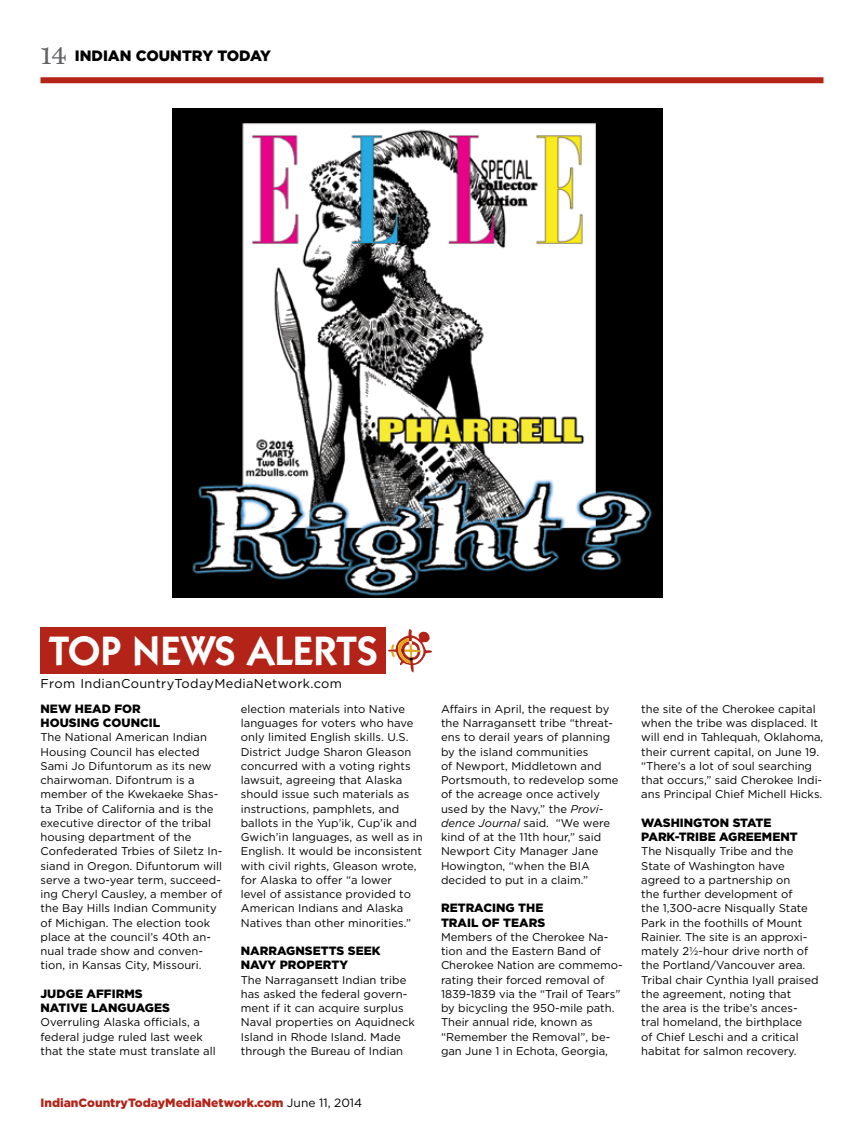
<style>
.page{position:relative;width:864px;height:1134px;background:#fff}
.page>*{position:absolute;margin:0;border:0;box-sizing:border-box;transform-origin:0 0}
.t1{font:600 41.4px "ITC Kabel Std";color:#fff}
.t2{font:900 15px "Gotham";color:#000}
.t3{font:12.75px "Gotham";letter-spacing:.025em;color:#000}
.t4{font:900 12px/14.2px "Gotham";letter-spacing:.005em;color:#000}
.t5{font:900 12px "Gotham";color:#b32317}
.t6{font:11.25px/14.2px "Gotham";letter-spacing:.005em;color:#000}
.s1{font-family:"Miller Text";font-weight:400;font-size:27px;color:#636466}
.s2{font-weight:400;color:#000}
.s3{font-style:italic}
</style>
<div class="page">
<div style="left:40px;top:77px;width:784px;height:6px;background:#b32317"></div>
<img style="left:173px;top:108px;width:489px;height:489px">
<div style="left:41px;top:628px;width:345px;height:46px;background:#b32317"></div>
<svg style="left:388px;top:629px;width:44px;height:43px"></svg>
<h2 class="t2" style="left:40px;top:45px;width:232px"><span class="s1">14</span> Indian Country Today</h2>
<h1 class="t1" style="left:49px;top:627px;width:330px">TOP NEWS ALERTS</h1>
<p class="t3" style="left:41px;top:675px;width:303px">From IndianCountryTodayMediaNetwork.com</p>
<p class="t4" style="left:40px;top:701px;width:92px">NEW HEAD FOR<br>HOUSING COUN</p>
<p class="t4" style="left:140px;top:716px;width:22px">CIL</p>
<p class="t6" style="left:40px;top:730px;width:184px">The National American Indian<br>Housing Council has elected<br>Sami Jo Difuntorum as its new chairwoman. Difontrum is a member of the Kwekaeke Shas&shy;ta Tribe of California and is the executive director of the tribal housing department of the<br>Confederated Trbies of Siletz In&shy;siand in Oregon. Difuntorum will serve a two-year term, succeed&shy;ing Cheryl Causley, a member of the Bay Hills Indian Community of Michigan. The election took place at the council’s 40th an&shy;nual trade show and conven&shy;tion, in Kansas City, Missouri.</p>
<p class="t4" style="left:40px;top:986px;width:104px">JUDGE AFFIRMS<br>NAT</p>
<p class="t4" style="left:66px;top:1001px;width:105px">IVE LAN GUAGES</p>
<p class="t6" style="left:40px;top:1015px;width:177px">Overruling Alaska officials, a federal judge ruled last week that the state must translate all</p>
<p class="t6" style="left:241px;top:702px;width:184px">election materials into Native languages for voters who have only limited English skills. U.S.<br>District Judge Sharon Gleason concurred with a voting rights lawsuit, agreeing that Alaska should issue such materials as instructions, pamphlets, and ballots in the Yup’ik, Cup’ik and<br>Gwich’in languages, as well as in<br>English. It would be inconsistent with civil rights, Gleason wrote, for Alaska to offer “a lower<br>level of assistance provided to<br>American Indians and Alaska<br>Natives than other minorities.”</p>
<p class="t4" style="left:241px;top:944px;width:11px">NARRA</p>
<p class="t4" style="left:241px;top:944px;width:141px;text-indent:45px">GNSETTS SEEK<br>NAVY PROPERTY</p>
<p class="t6" style="left:241px;top:972px;width:176px">The Narragansett Indian tribe has asked the federal govern&shy;ment if it can acquire surplus<br>Naval properties on Aquidneck<br>Island in Rhode Island. Made through the Bureau of Indian</p>
<p class="t5" style="left:40px;top:1094px;width:323px">IndianCountryTodayMediaNetwork.com <span class="s2">June 11, 2014</span></p>
<p class="t6" style="left:441px;top:702px;width:179px">Affairs in April, the request by the Narragansett tribe “threat&shy;ens to derail years of planning by the island communities<br>of Newport, Middletown and<br>Portsmouth, to redevelop some of the acreage once actively used by the Navy,” the <span class="s3">Provi&shy;dence Journal</span> said. “We were kind of at the 11th hour,” said<br>Newport City Manager Jane<br>Howington, “when the BIA decided to put in a claim.”</p>
<p class="t4" style="left:441px;top:901px;width:27px">RETRA</p>
<p class="t4" style="left:483px;top:901px;width:62px">CING THE</p>
<p class="t4" style="left:441px;top:915px;width:10px">TRA</p>
<p class="t4" style="left:467px;top:915px;width:80px">IL OF TEARS</p>
<p class="t6" style="left:441px;top:930px;width:183px">Members of the Cherokee Na&shy;tion and the Eastern Band of<br>Cherokee Nation are commemo&shy;rating their forced removal of<br>1839-1839 via the “Trail of Tears” by bicycling the 950-mile path.<br>Their annual ride, known as “Remember the Removal”, be&shy;gan June 1 in Echota, Georgia,</p>
<p class="t6" style="left:641px;top:702px;width:184px">the site of the Cherokee capital when the tribe was displaced. It will end in Tahlequah, Oklahoma, their current capital, on June 19. “There’s a lot of soul searching that occurs,” said Cherokee Indi&shy;ans Principal Chief Michell Hicks.</p>
<p class="t4" style="left:641px;top:815px;width:71px">WASHINGTON</p>
<p class="t4" style="left:733px;top:815px;width:17px">STAT</p>
<p class="t4" style="left:641px;top:815px;width:149px;text-indent:122px">E<br>PARK-TRIBE AGREEMENT</p>
<p class="t6" style="left:641px;top:844px;width:179px">The Nisqually Tribe and the<br>State of Washington have agreed to a partnership on<br>the further development of<br>the 1,300-acre Nisqually State<br>Park in the foothills of Mount<br>Rainier. The site is an approxi&shy;mately 2½-hour drive north of the Portland/Vancouver area.<br>Tribal chair Cynthia Iyall praised the agreement, noting that<br>the area is the tribe’s ances&shy;tral homeland, the birthplace<br>of Chief Leschi and a critical habitat for salmon recovery.</p>
</div>
